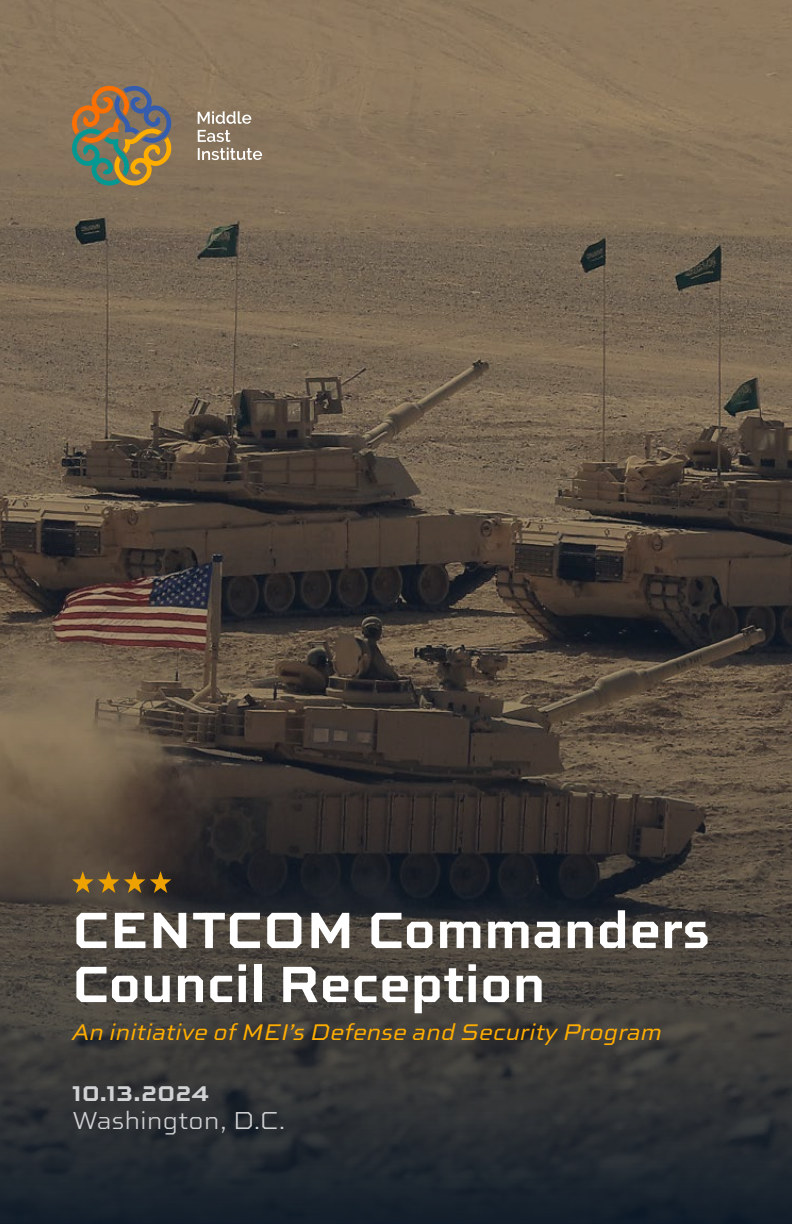
<style>
.page{position:relative;width:792px;height:1224px;background:#fff}
.page>*{position:absolute;margin:0;border:0;box-sizing:border-box;transform-origin:0 0}
.t1{font:700 54px/54px "Sweet Square Pro";color:#fff}
.t2{font:300 26px/28px "Sweet Square Pro";color:#d1d2d4}
.t3{font:italic 24px "Sweet Square Pro";color:#ffae00}
.s1{font-weight:700}
</style>
<div class="page">
<img style="left:0;top:0;width:792px;height:1224px">
<svg style="left:198px;top:111px;width:53px;height:13px"></svg>
<svg style="left:198px;top:130px;width:32px;height:12px"></svg>
<svg style="left:198px;top:148px;width:64px;height:12px"></svg>
<svg style="left:72px;top:86px;width:100px;height:100px;background:#897a57"></svg>
<div style="left:70px;top:869px;width:39px;height:40px;background:#231f20;opacity:.23"></div>
<div style="left:95px;top:869px;width:40px;height:40px;background:#51483f"></div>
<div style="left:121px;top:869px;width:40px;height:40px;background:#231f20;opacity:.23"></div>
<div style="left:147px;top:869px;width:40px;height:40px;background:#231f20;opacity:.23"></div>
<svg style="left:72px;top:871px;width:99px;height:22px"></svg>
<p class="t1" style="left:72px;top:900px;width:639px">CENTCOM Commanders<br>Council Reception</p>
<p class="t3" style="left:72px;top:1015px;width:592px">An initiative of MEI’s Defense and Security Program</p>
<p class="t2" style="left:72px;top:1077px;width:215px"><span class="s1">10.13.2024<br></span>Washington, D.C.</p>
</div>
